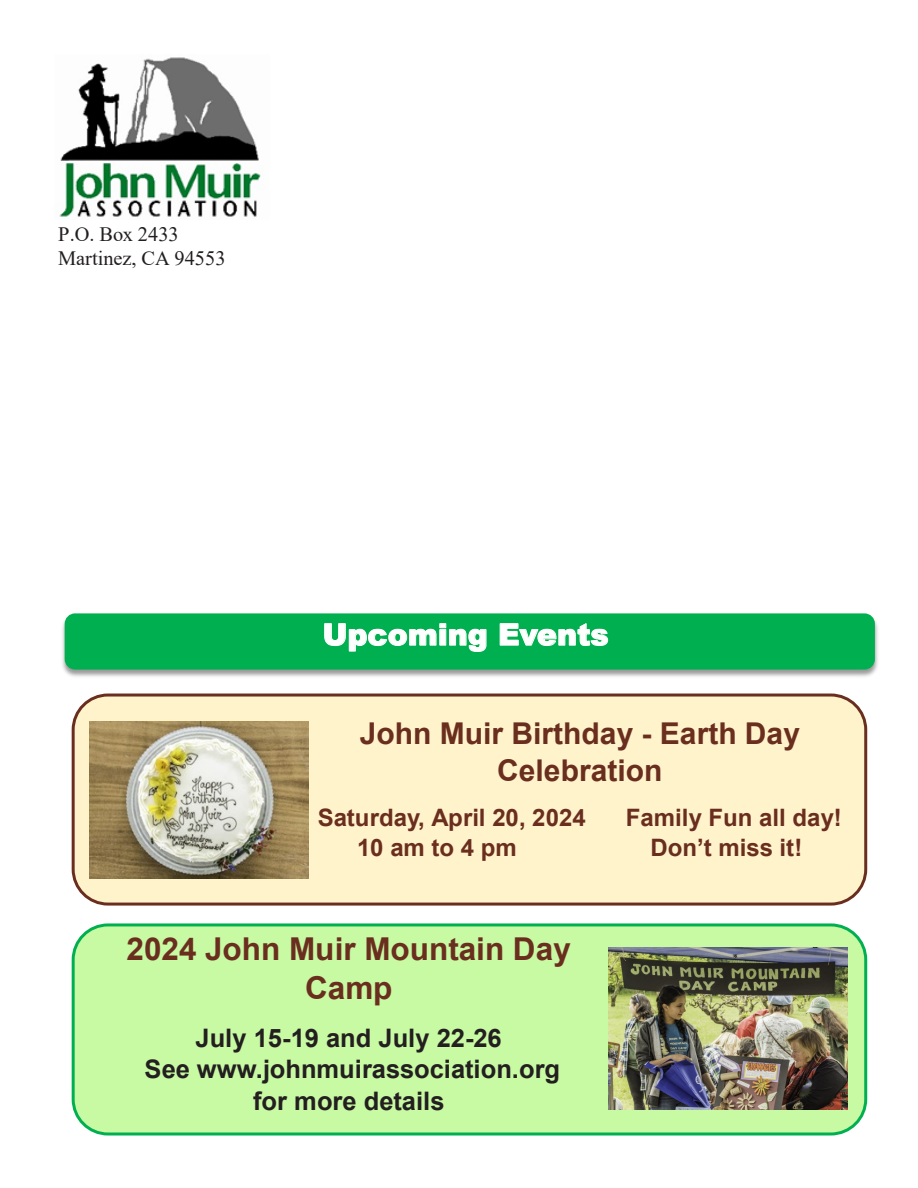
<style>
.page{position:relative;width:918px;height:1188px;background:#fff}
.page>*{position:absolute;margin:0;border:0;box-sizing:border-box;transform-origin:0 0}
.t1{font:700 31.5px/39px "Arial";color:#6a2e1f;text-align:center}
.t2{font:700 30px/37.2px "Arial";color:#6a2e1f;text-align:center}
.t3{font:900 30px "Arial";color:#fff}
.t4{font:700 25.5px/31.5px "Arial";color:#231f20;text-align:center}
.t5{font:700 24px "Arial";color:#6a2e1f}
.t6{font:20.4px/24.6px "Times New Roman";color:#231f20}
</style>
<div class="page">
<img style="left:59px;top:57px;width:202px;height:160px">
<img style="left:62px;top:621px;width:816px;height:56px">
<div style="left:65px;top:613px;width:810px;height:57px;background:#00b050;border:3px solid #00b050;border-radius:9px"></div>
<div style="left:72px;top:694px;width:795px;height:212px;background:#fff3cc;border:3px solid #6a2e1f;border-radius:35px"></div>
<img style="left:90px;top:722px;width:219px;height:157px">
<div style="left:72px;top:923px;width:795px;height:213px;background:#c8f9a3;border:3px solid #00b050;border-radius:35px"></div>
<img style="left:608px;top:947px;width:240px;height:163px">
<p class="t6" style="left:58px;top:221px;width:169px">P.O. Box 2433<br>Martinez, CA 94553</p>
<p class="t3" style="left:323px;top:613px;width:288px">Upcoming Events</p>
<p class="t2" style="left:360px;top:715px;width:442px">John Muir Birthday - Earth Day<br>Celebration</p>
<p class="t5" style="left:318px;top:801px;width:270px">Saturday, April 20, 2024</p>
<p class="t5" style="left:626px;top:801px;width:217px">Family Fun all day!</p>
<p class="t5" style="left:357px;top:831px;width:161px">10 am to 4 pm</p>
<p class="t5" style="left:650px;top:831px;width:154px">Don’t miss it!</p>
<p class="t1" style="left:127px;top:930px;width:446px">2024 John Muir Mountain Day<br>Camp</p>
<p class="t4" style="left:145px;top:1022px;width:417px">July 15-19 and July 22-26<br>See www.johnmuirassociation.org for more details</p>
</div>
